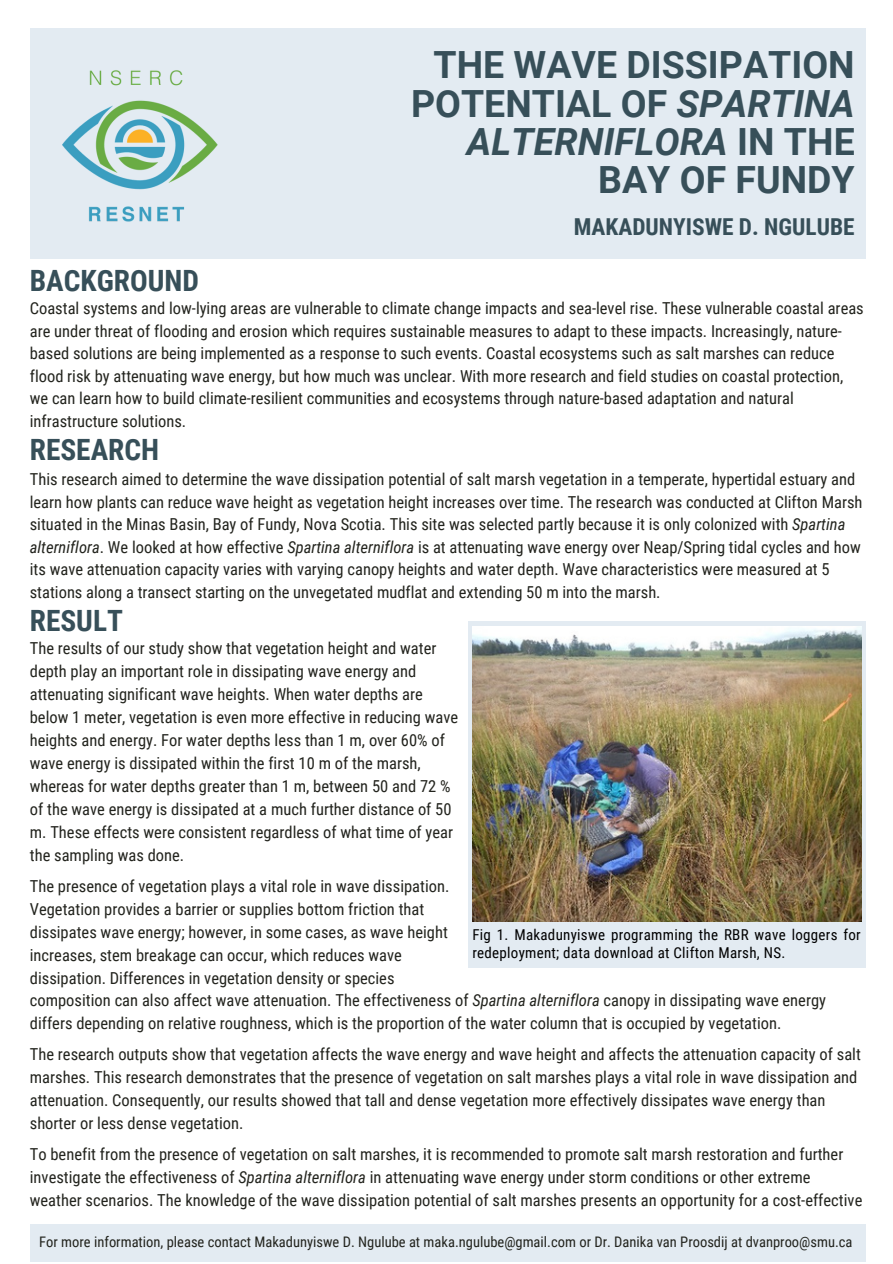
<style>
.page{position:relative;width:893px;height:1264px;background:#fff}
.page>*{position:absolute;margin:0;border:0;box-sizing:border-box;transform-origin:0 0}
.t1{font:700 37.5px/38.2px "Roboto";color:#374f59;text-align:right}
.t2{font:700 29.25px "Roboto Condensed";color:#374f59}
.t3{font:700 23.25px "Roboto Condensed";color:#374f59}
.t4{font:16.5px/23px "Roboto Condensed";color:#22231d}
.t5{font:15px/18px "Roboto Condensed";letter-spacing:.02em;color:#000}
.t6{font:14.55px "Roboto Condensed";color:#22231d}
.s1{font-style:italic}
</style>
<div class="page">
<div style="left:30px;top:28px;width:835px;height:231px;background:#e3ebf2"></div>
<div style="left:30px;top:1224px;width:835px;height:37px;background:#e3ebf2"></div>
<img style="left:62px;top:70px;width:156px;height:152px">
<div style="left:468px;top:621px;width:397px;height:346px;background:#e3ebf2"></div>
<img style="left:472px;top:626px;width:389px;height:295px">
<h1 class="t1" style="left:411px;top:47px;width:445px">THE WAVE DISSIPATION<br>POTENTIAL OF <span class="s1">SPARTINA<br>ALTERNIFLORA</span> IN THE<br>BAY OF FUNDY</h1>
<h2 class="t2" style="left:30px;top:264px;width:171px">BACKGROUND</h2>
<h3 class="t3" style="left:574px;top:213px;width:282px">MAKADUNYISWE D. NGULUBE</h3>
<p class="t4" style="left:30px;top:297px;width:835px;line-height:22.5px">Coastal systems and low-lying areas are vulnerable to climate change impacts and sea-level rise. These vulnerable coastal areas are under threat of flooding and erosion which requires sustainable measures to adapt to these impacts. Increasingly, nature&shy;based solutions are being implemented as a response to such events. Coastal ecosystems such as salt marshes can reduce flood risk by attenuating wave energy, but how much was unclear. With more research and field studies on coastal protection, we can learn how to build climate-resilient communities and ecosystems through nature-based adaptation and natural infrastructure solutions.</p>
<h2 class="t2" style="left:30px;top:432px;width:131px">RESEARCH</h2>
<p class="t4" style="left:30px;top:468px;width:834px;line-height:22.5px">This research aimed to determine the wave dissipation potential of salt marsh vegetation in a temperate, hypertidal estuary and learn how plants can reduce wave height as vegetation height increases over time. The research was conducted at Clifton Marsh situated in the Minas Basin, Bay of Fundy, Nova Scotia. This site was selected partly because it is only colonized with <span class="s1">Spartina alterniflora</span>. We looked at how effective <span class="s1">Spartina alterniflora</span> is at attenuating wave energy over Neap/Spring tidal cycles and how its wave attenuation capacity varies with varying canopy heights and water depth. Wave characteristics were measured at 5 stations along a transect starting on the unvegetated mudflat and extending 50 m into the marsh.</p>
<h2 class="t2" style="left:30px;top:603px;width:95px">RESULT</h2>
<p class="t4" style="left:30px;top:636px;width:430px">The results of our study show that vegetation height and water depth play an important role in dissipating wave energy and attenuating significant wave heights. When water depths are below 1 meter, vegetation is even more effective in reducing wave heights and energy. For water depths less than 1 m, over 60% of wave energy is dissipated within the first 10 m of the marsh, whereas for water depths greater than 1 m, between 50 and 72 % of the wave energy is dissipated at a much further distance of 50 m. These effects were consistent regardless of what time of year the sampling was done.</p>
<p class="t4" style="left:30px;top:874px;width:421px">The presence of vegetation plays a vital role in wave dissipation.<br>Vegetation provides a barrier or supplies bottom friction that dissipates wave energy; however, in some cases, as wave height increases, stem breakage can occur, which reduces wave dissipation. Differences in vegetation density or species</p>
<p class="t5" style="left:472px;top:926px;width:390px">Fig 1. Makadunyiswe programming the RBR wave loggers for redeployment; data download at Clifton Marsh, NS.</p>
<p class="t4" style="left:30px;top:988px;width:797px">composition can also affect wave attenuation. The effectiveness of <span class="s1">Spartina alterniflora</span> canopy in dissipating wave energy differs depending on relative roughness, which is the proportion of the water column that is occupied by vegetation.</p>
<p class="t4" style="left:30px;top:1042px;width:832px">The research outputs show that vegetation affects the wave energy and wave height and affects the attenuation capacity of salt marshes. This research demonstrates that the presence of vegetation on salt marshes plays a vital role in wave dissipation and attenuation. Consequently, our results showed that tall and dense vegetation more effectively dissipates wave energy than shorter or less dense vegetation.</p>
<p class="t4" style="left:30px;top:1142px;width:834px">To benefit from the presence of vegetation on salt marshes, it is recommended to promote salt marsh restoration and further investigate the effectiveness of <span class="s1">Spartina alterniflora</span> in attenuating wave energy under storm conditions or other extreme weather scenarios. The knowledge of the wave dissipation potential of salt marshes presents an opportunity for a cost-effective</p>
<p class="t6" style="left:39px;top:1233px;width:814px">For more information, please contact Makadunyiswe D. Ngulube at maka.ngulube@gmail.com or Dr. Danika van Proosdij at dvanproo@smu.ca</p>
</div>
